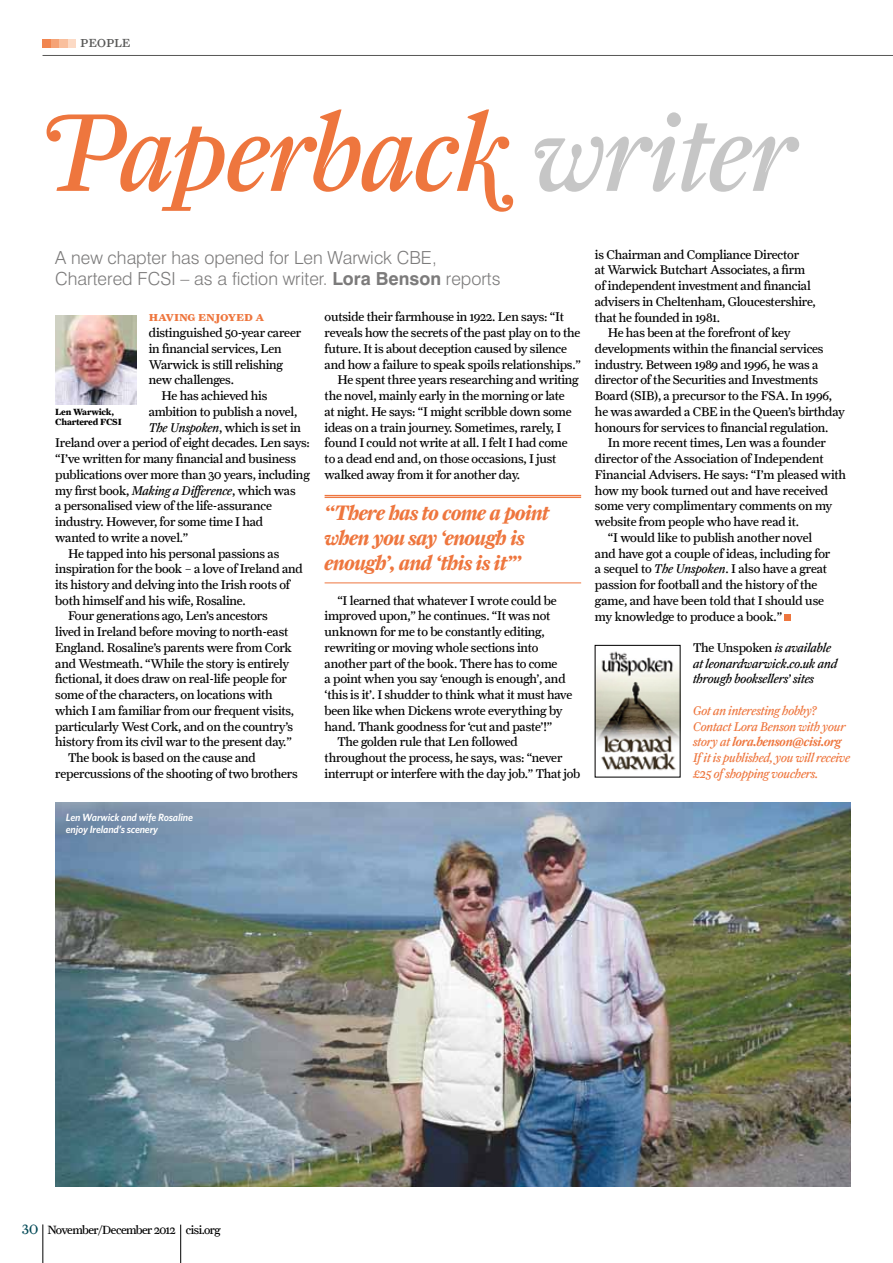
<style>
.page{position:relative;width:893px;height:1263px;background:#fff}
.page>*{position:absolute;margin:0;border:0;box-sizing:border-box;transform-origin:0 0}
.t1{font:111px "Farnham Display Reg Ital Swash Alt";letter-spacing:-.02em;color:#ee763e}
.t2{font:italic 700 21px/25.2px "Farnham Display";letter-spacing:-.025em;color:#ee763e}
.t3{font:300 18px/21px "Swiss 721 BT";color:#7c7b7b}
.t4{font:15px "Farnham Display Regular SC";letter-spacing:-.02em;color:#575756}
.t5{font:12.75px "Farnham Text";letter-spacing:-.015em;color:#000}
.t6{font:italic 12.75px/15.8px "Farnham Text";letter-spacing:-.02em;color:#ee763e}
.t7{font:italic 12.75px/15.8px "Farnham Text";letter-spacing:-.015em;color:#000}
.t8{font:12.75px "Farnham Text Semi Ital";letter-spacing:-.02em;color:#ee763e}
.t9{font:12.75px "Farnham Text Bold SC";letter-spacing:-.015em;color:#ee763e}
.t10{font:12px "Farnham Text";letter-spacing:-.04em;color:#000}
.t11{font:italic 600 10.5px/12px "Whitney";letter-spacing:-.015em;color:#fff}
.t12{font:700 9px/10.5px "Farnham Text";letter-spacing:-.02em;color:#000}
.s1{color:#c6c6c6}
.s2{font-weight:700}
.s3{font-style:italic}
.s4{font-style:normal}
.s5{font-family:"Farnham Text";font-style:italic}
.s6{font-family:"Farnham Display";font-size:13.5px;color:#004855}
</style>
<div class="page">
<hr style="left:43px;top:1224px;width:1px;height:39px;background:#000">
<hr style="left:43px;top:55px;width:850px;height:1px;background:#575756">
<div style="left:67px;top:39px;width:9px;height:9px;background:#fcdac5"></div>
<div style="left:59px;top:39px;width:8px;height:9px;background:#f9bf9d"></div>
<div style="left:51px;top:39px;width:8px;height:9px;background:#f5a376"></div>
<div style="left:43px;top:39px;width:8px;height:9px;background:#f18650"></div>
<img style="left:55px;top:803px;width:795px;height:383px">
<hr style="left:325px;top:495px;width:256px;height:1px;background:#ee763e">
<hr style="left:325px;top:497px;width:256px;height:1px;background:#ee763e">
<hr style="left:325px;top:583px;width:256px;height:1px;background:#ee763e">
<img style="left:55px;top:315px;width:81px;height:89px">
<img style="left:597px;top:651px;width:81px;height:120px">
<hr style="left:180px;top:1224px;width:1px;height:39px;background:#000">
<svg style="left:785px;top:614px;width:6px;height:6px"></svg>
<p class="t4" style="left:80px;top:33px;width:52px">people</p>
<h1 class="t1" style="left:49px;top:88px;width:748px">Paperback <span class="s1">writer</span></h1>
<h3 class="t3" style="left:55px;top:247px;width:447px">A new chapter has opened for Len Warwick CBE,<br>Chartered FCSI – as a fiction writer. <span class="s2">Lora Benson</span> reports</h3>
<p class="t9" style="left:149px;top:309px;width:117px">having enjoyed a</p>
<p class="t5" style="left:149px;top:325px;width:154px">distinguished 50-year career</p>
<p class="t5" style="left:149px;top:341px;width:134px">in financial services, Len</p>
<p class="t5" style="left:149px;top:357px;width:136px">Warwick is still relishing</p>
<p class="t5" style="left:149px;top:372px;width:87px">new challenges.</p>
<p class="t5" style="left:162px;top:388px;width:107px">He has achieved his</p>
<p class="t5" style="left:149px;top:404px;width:150px">ambition to publish a novel,</p>
<p class="t5" style="left:149px;top:420px;width:154px"><span class="s3">The Unspoken</span>, which is set in</p>
<p class="t5" style="left:55px;top:435px;width:256px">Ireland over a period of eight decades. Len says:</p>
<p class="t5" style="left:55px;top:451px;width:242px">“I’ve written for many financial and business</p>
<p class="t5" style="left:55px;top:467px;width:256px">publications over more than 30 years, including</p>
<p class="t5" style="left:55px;top:483px;width:242px">my first book, <span class="s3">Making a Difference</span>, which was</p>
<p class="t5" style="left:55px;top:498px;width:218px">a personalised view of the life-assurance</p>
<p class="t5" style="left:55px;top:514px;width:209px">industry. However, for some time I had</p>
<p class="t5" style="left:55px;top:530px;width:135px">wanted to write a novel.”</p>
<p class="t5" style="left:68px;top:545px;width:213px">He tapped into his personal passions as</p>
<p class="t5" style="left:55px;top:561px;width:249px">inspiration for the book – a love of Ireland and</p>
<p class="t5" style="left:55px;top:577px;width:236px">its history and delving into the Irish roots of</p>
<p class="t5" style="left:55px;top:593px;width:192px">both himself and his wife, Rosaline.</p>
<p class="t5" style="left:68px;top:608px;width:201px">Four generations ago, Len’s ancestors</p>
<p class="t5" style="left:55px;top:624px;width:235px">lived in Ireland before moving to north-east</p>
<p class="t5" style="left:55px;top:640px;width:238px">England. Rosaline’s parents were from Cork</p>
<p class="t5" style="left:55px;top:656px;width:236px">and Westmeath. “While the story is entirely</p>
<p class="t5" style="left:55px;top:671px;width:233px">fictional, it does draw on real-life people for</p>
<p class="t5" style="left:55px;top:687px;width:219px">some of the characters, on locations with</p>
<p class="t5" style="left:55px;top:703px;width:240px">which I am familiar from our frequent visits,</p>
<p class="t5" style="left:55px;top:719px;width:239px">particularly West Cork, and on the country’s</p>
<p class="t5" style="left:55px;top:734px;width:238px">history from its civil war to the present day.”</p>
<p class="t5" style="left:68px;top:750px;width:189px">The book is based on the cause and</p>
<p class="t5" style="left:55px;top:766px;width:244px">repercussions of the shooting of two brothers</p>
<p class="t5" style="left:325px;top:309px;width:241px">outside their farmhouse in 1922. Len says: “It</p>
<p class="t5" style="left:325px;top:325px;width:257px">reveals how the secrets of the past play on to the</p>
<p class="t5" style="left:325px;top:341px;width:244px">future. It is about deception caused by silence</p>
<p class="t5" style="left:325px;top:357px;width:258px">and how a failure to speak spoils relationships.”</p>
<p class="t5" style="left:337px;top:372px;width:243px">He spent three years researching and writing</p>
<p class="t5" style="left:325px;top:388px;width:242px">the novel, mainly early in the morning or late</p>
<p class="t5" style="left:325px;top:404px;width:249px">at night. He says: “I might scribble down some</p>
<p class="t5" style="left:325px;top:420px;width:238px">ideas on a train journey. Sometimes, rarely, I</p>
<p class="t5" style="left:325px;top:435px;width:245px">found I could not write at all. I felt I had come</p>
<p class="t5" style="left:325px;top:451px;width:233px">to a dead end and, on those occasions, I just</p>
<p class="t5" style="left:325px;top:467px;width:197px">walked away from it for another day.</p>
<p class="t12" style="left:55px;top:406px;width:68px">Len Warwick,<br>Chartered FCSI</p>
<h2 class="t2" style="left:325px;top:499px;width:226px">“There has to come a point when you say ‘enough is enough’, and ‘this is it’”</h2>
<p class="t5" style="left:337px;top:593px;width:221px">“I learned that whatever I wrote could be</p>
<p class="t5" style="left:325px;top:608px;width:227px">improved upon,” he continues. “It was not</p>
<p class="t5" style="left:325px;top:624px;width:221px">unknown for me to be constantly editing,</p>
<p class="t5" style="left:325px;top:640px;width:215px">rewriting or moving whole sections into</p>
<p class="t5" style="left:325px;top:656px;width:234px">another part of the book. There has to come</p>
<p class="t5" style="left:325px;top:671px;width:243px">a point when you say ‘enough is enough’, and</p>
<p class="t5" style="left:325px;top:687px;width:249px">‘this is it’. I shudder to think what it must have</p>
<p class="t5" style="left:325px;top:703px;width:240px">been like when Dickens wrote everything by</p>
<p class="t5" style="left:325px;top:718px;width:229px">hand. Thank goodness for ‘cut and paste’!”</p>
<p class="t5" style="left:337px;top:734px;width:182px">The golden rule that Len followed</p>
<p class="t5" style="left:325px;top:750px;width:239px">throughout the process, he says, was: “never</p>
<p class="t5" style="left:325px;top:766px;width:257px">interrupt or interfere with the day job.” That job</p>
<p class="t11" style="left:66px;top:811px;width:129px">Len Warwick and wife Rosaline enjoy Ireland’s scenery</p>
<p class="t5" style="left:595px;top:247px;width:206px">is Chairman and Compliance Director</p>
<p class="t5" style="left:595px;top:262px;width:212px">at Warwick Butchart Associates, a firm</p>
<p class="t5" style="left:595px;top:278px;width:217px">of independent investment and financial</p>
<p class="t5" style="left:595px;top:294px;width:222px">advisers in Cheltenham, Gloucestershire,</p>
<p class="t5" style="left:595px;top:309px;width:127px">that he founded in 1981.</p>
<p class="t5" style="left:608px;top:325px;width:185px">He has been at the forefront of key</p>
<p class="t5" style="left:595px;top:341px;width:230px">developments within the financial services</p>
<p class="t5" style="left:595px;top:357px;width:225px">industry. Between 1989 and 1996, he was a</p>
<p class="t5" style="left:595px;top:372px;width:225px">director of the Securities and Investments</p>
<p class="t5" style="left:595px;top:388px;width:238px">Board (SIB), a precursor to the FSA. In 1996,</p>
<p class="t5" style="left:595px;top:404px;width:251px">he was awarded a CBE in the Queen’s birthday</p>
<p class="t5" style="left:595px;top:420px;width:235px">honours for services to financial regulation.</p>
<p class="t5" style="left:608px;top:435px;width:220px">In more recent times, Len was a founder</p>
<p class="t5" style="left:595px;top:451px;width:230px">director of the Association of Independent</p>
<p class="t5" style="left:595px;top:467px;width:253px">Financial Advisers. He says: “I’m pleased with</p>
<p class="t5" style="left:595px;top:483px;width:235px">how my book turned out and have received</p>
<p class="t5" style="left:595px;top:498px;width:239px">some very complimentary comments on my</p>
<p class="t5" style="left:595px;top:514px;width:206px">website from people who have read it.</p>
<p class="t5" style="left:608px;top:530px;width:206px">“I would like to publish another novel</p>
<p class="t5" style="left:595px;top:545px;width:237px">and have got a couple of ideas, including for</p>
<p class="t5" style="left:595px;top:561px;width:234px">a sequel to <span class="s3">The Unspoken</span>. I also have a great</p>
<p class="t5" style="left:595px;top:577px;width:224px">passion for football and the history of the</p>
<p class="t5" style="left:595px;top:593px;width:231px">game, and have been told that I should use</p>
<p class="t5" style="left:595px;top:608px;width:189px">my knowledge to produce a book.”</p>
<p class="t7" style="left:693px;top:639px;width:146px"><span class="s4">The Unspoken</span> is available at leonardwarwick.co.uk and through booksellers’ sites</p>
<p class="t6" style="left:693px;top:702px;width:154px">Got an interesting hobby?<br>Contact Lora Benson with your</p>
<p class="t8" style="left:693px;top:734px;width:150px"><span class="s5">story at</span> lora.benson@cisi.org</p>
<p class="t6" style="left:693px;top:750px;width:159px">If it is published, you will receive £25 of shopping vouchers.</p>
<p class="t10" style="left:22px;top:1222px;width:200px"><span class="s6">30</span> November/December 2012 cisi.org</p>
</div>
